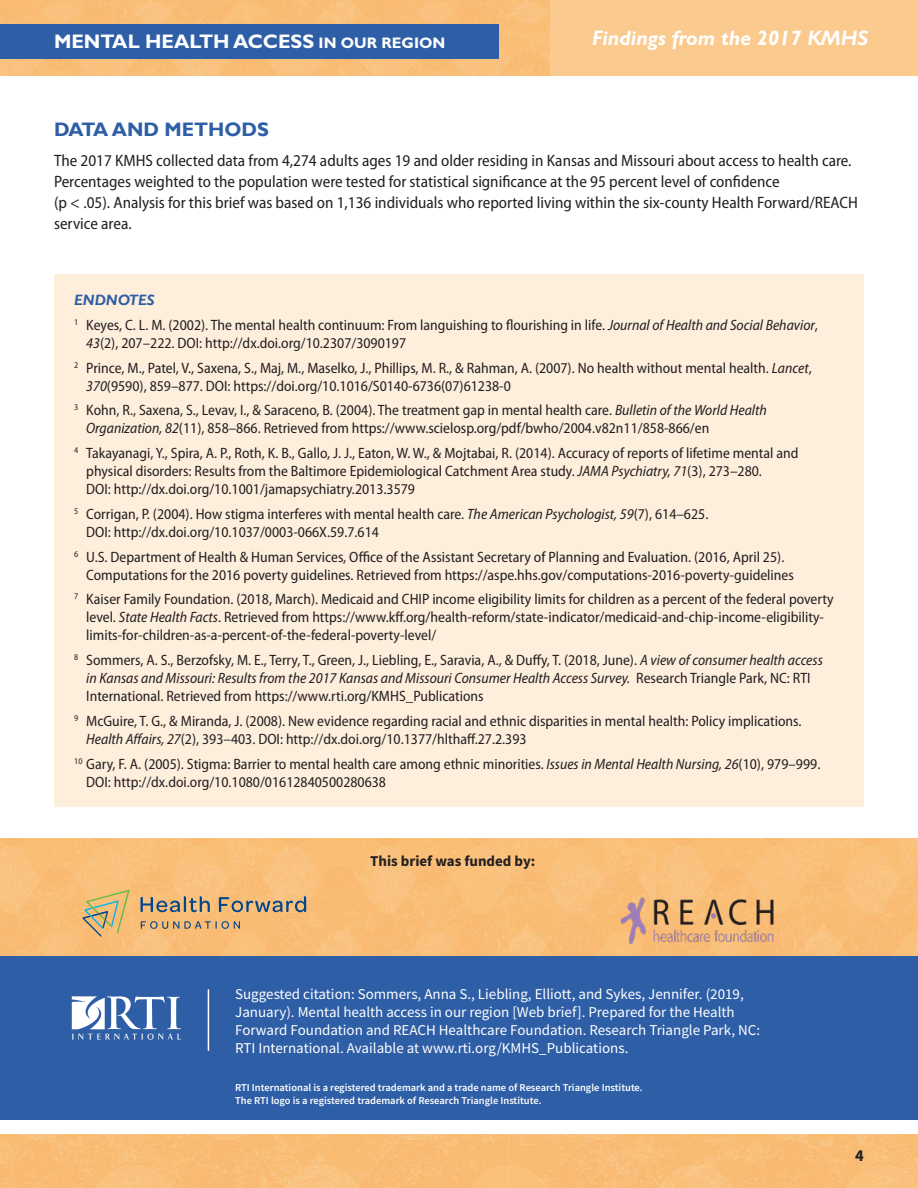
<style>
.page{position:relative;width:918px;height:1188px;background:#fff}
.page>*{position:absolute;margin:0;border:0;box-sizing:border-box;transform-origin:0 0}
.t1{font:italic 700 21px "Gill Sans Std";color:#fff}
.Body_Text{font:700 19.65px "Gill Sans Std";color:#fff}
.Head_2{font:700 19.5px "Gill Sans";color:#2e5ea6}
.Body_Text-2{font:semi-condensed 16.5px/21px "Myriad Pro";color:#231f20}
.t2{font:700 16.5px "Source Sans Pro";color:#231f20}
.Body_Text-3{font:semi-condensed 15px/18px "Myriad Pro";color:#231f20}
.t3{font:15px/18px "Source Sans Pro";color:#fff}
.t4{font:700 15px "Source Sans Pro";color:#231f20}
.Head_2-2{font:italic 700 15px "Gill Sans";color:#2e5ea6}
.t5{font:600 10.5px/12.6px "Source Sans Pro";color:#fff}
.s1{font-size:15.3px}
.s2{font-style:italic}
</style>
<div class="page">
<div style="left:0;top:956px;width:918px;height:164px;background:#2e5ea6"></div>
<div style="left:54px;top:274px;width:810px;height:533px;background:#feefdd"></div>
<img style="left:0;top:838px;width:656px;height:118px">
<img style="left:656px;top:838px;width:262px;height:118px">
<img style="left:619px;top:897px;width:155px;height:46px">
<svg style="left:72px;top:996px;width:109px;height:44px"></svg>
<hr style="left:208px;top:989px;width:1px;height:62px;background:#fff">
<img style="left:0;top:1134px;width:918px;height:54px">
<div style="left:550px;top:0;width:368px;height:76px;background:#fbca8f"></div>
<img style="left:0;top:0;width:550px;height:76px">
<div style="left:0;top:25px;width:498px;height:34px;background:#2e5ea6"></div>
<svg style="left:141px;top:896px;width:69px;height:16px"></svg>
<svg style="left:219px;top:896px;width:87px;height:16px"></svg>
<svg style="left:141px;top:921px;width:99px;height:8px"></svg>
<svg style="left:82px;top:890px;width:47px;height:47px;background:#d6b77a"></svg>
<p class="Body_Text" style="left:54px;top:30px;width:393px">MENTAL HEALTH ACCESS <span class="s1">IN OUR REGION</span></p>
<h1 class="t1" style="left:592px;top:26px;width:278px">Findings from the 2017 KMHS</h1>
<p class="Head_2" style="left:54px;top:118px;width:216px">DATA AND METHODS</p>
<p class="Body_Text-2" style="left:54px;top:151px;width:805px">The 2017 KMHS collected data from 4,274 adults ages 19 and older residing in Kansas and Missouri about access to health care.<br>Percentages weighted to the population were tested for statistical significance at the 95 percent level of confidence<br>(p &lt; .05). Analysis for this brief was based on 1,136 individuals who reported living within the six-county Health Forward/REACH service area.</p>
<p class="Head_2-2" style="left:74px;top:291px;width:82px">ENDNOTES</p>
<p class="Body_Text-3" style="left:86px;top:316px;width:733px;text-indent:-12px"><sup>1</sup> Keyes, C. L. M. (2002). The mental health continuum: From languishing to flourishing in life. <span class="s2">Journal of Health and Social Behavior</span>,<br><span class="s2">43</span>(2), 207–222. DOI: http://dx.doi.org/10.2307/3090197</p>
<p class="Body_Text-3" style="left:86px;top:359px;width:727px;text-indent:-12px"><sup>2</sup> Prince, M., Patel, V., Saxena, S., Maj, M., Maselko, J., Phillips, M. R., &amp; Rahman, A. (2007). No health without mental health. <span class="s2">Lancet</span>,<br><span class="s2">370</span>(9590), 859–877. DOI: https://doi.org/10.1016/S0140-6736(07)61238-0</p>
<p class="Body_Text-3" style="left:86px;top:402px;width:682px;text-indent:-12px"><sup>3</sup> Kohn, R., Saxena, S., Levav, I., &amp; Saraceno, B. (2004). The treatment gap in mental health care. <span class="s2">Bulletin of the World Health<br>Organization, 82</span>(11), 858–866. Retrieved from https://www.scielosp.org/pdf/bwho/2004.v82n11/858-866/en</p>
<p class="Body_Text-3" style="left:86px;top:444px;width:714px;text-indent:-12px"><sup>4</sup> Takayanagi, Y., Spira, A. P., Roth, K. B., Gallo, J. J., Eaton, W. W., &amp; Mojtabai, R. (2014). Accuracy of reports of lifetime mental and physical disorders: Results from the Baltimore Epidemiological Catchment Area study. <span class="s2">JAMA Psychiatry, 71</span>(3), 273–280.<br>DOI: http://dx.doi.org/10.1001/jamapsychiatry.2013.3579</p>
<p class="Body_Text-3" style="left:86px;top:505px;width:624px;text-indent:-12px"><sup>5</sup> Corrigan, P. (2004). How stigma interferes with mental health care. <span class="s2">The American Psychologist, 59</span>(7), 614–625.<br>DOI: http://dx.doi.org/10.1037/0003-066X.59.7.614</p>
<p class="Body_Text-3" style="left:86px;top:548px;width:709px;text-indent:-12px"><sup>6</sup> U.S. Department of Health &amp; Human Services, Office of the Assistant Secretary of Planning and Evaluation. (2016, April 25).<br>Computations for the 2016 poverty guidelines. Retrieved from https://aspe.hhs.gov/computations-2016-poverty-guidelines</p>
<p class="Body_Text-3" style="left:86px;top:591px;width:749px;text-indent:-12px"><sup>7</sup> Kaiser Family Foundation. (2018, March). Medicaid and CHIP income eligibility limits for children as a percent of the federal poverty level. <span class="s2">State Health Facts</span>. Retrieved from https://www.kff.org/health-reform/state-indicator/medicaid-and-chip-income-eligibility&shy;limits-for-children-as-a-percent-of-the-federal-poverty-level/</p>
<p class="Body_Text-3" style="left:86px;top:651px;width:738px;text-indent:-12px"><sup>8</sup> Sommers, A. S., Berzofsky, M. E., Terry, T., Green, J., Liebling, E., Saravia, A., &amp; Duffy, T. (2018, June). <span class="s2">A view of consumer health access in Kansas and Missouri: Results from the 2017 Kansas and Missouri Consumer Health Access Survey.</span> Research Triangle Park, NC: RTI<br>International. Retrieved from https://www.rti.org/KMHS_Publications</p>
<p class="Body_Text-3" style="left:86px;top:712px;width:717px;text-indent:-12px"><sup>9</sup> McGuire, T. G., &amp; Miranda, J. (2008). New evidence regarding racial and ethnic disparities in mental health: Policy implications.<br><span class="s2">Health Affairs, 27</span>(2), 393–403. DOI: http://dx.doi.org/10.1377/hlthaff.27.2.393</p>
<p class="Body_Text-3" style="left:86px;top:755px;width:736px;text-indent:-12px"><sup>10</sup> Gary, F. A. (2005). Stigma: Barrier to mental health care among ethnic minorities. <span class="s2">Issues in Mental Health Nursing, 26</span>(10), 979–999.<br>DOI: http://dx.doi.org/10.1080/01612840500280638</p>
<p class="t4" style="left:370px;top:851px;width:167px">This brief was funded by:</p>
<p class="t3" style="left:235px;top:984px;width:527px">Suggested citation: Sommers, Anna S., Liebling, Elliott, and Sykes, Jennifer. (2019, January). Mental health access in our region [Web brief]. Prepared for the Health Forward Foundation and REACH Healthcare Foundation. Research Triangle Park, NC:<br>RTI International. Available at www.rti.org/KMHS_Publications.</p>
<p class="t5" style="left:235px;top:1081px;width:409px">RTI International is a registered trademark and a trade name of Research Triangle Institute.<br>The RTI logo is a registered trademark of Research Triangle Institute.</p>
<p class="t2" style="left:855px;top:1145px;width:10px">4</p>
</div>
